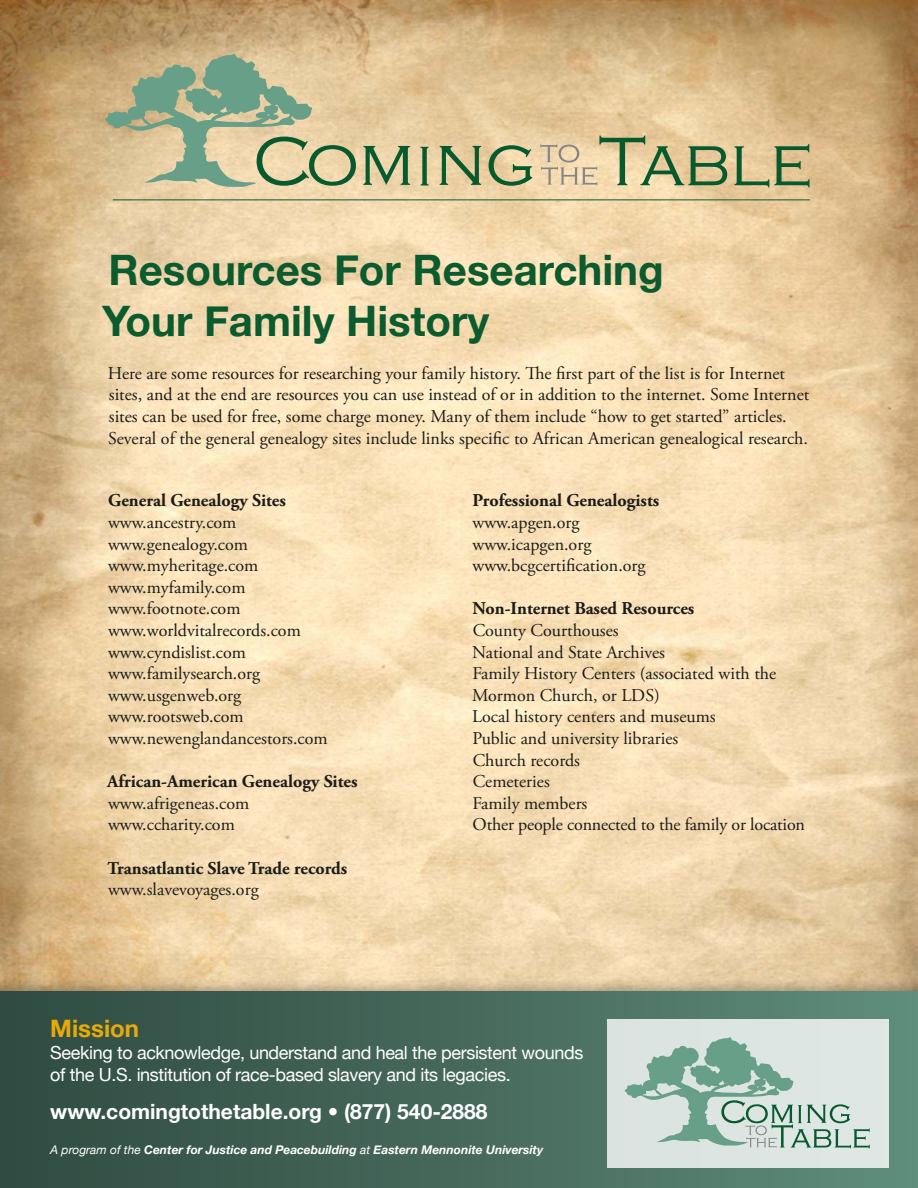
<style>
.page{position:relative;width:918px;height:1188px;background:#fff}
.page>*{position:absolute;margin:0;border:0;box-sizing:border-box;transform-origin:0 0}
.t1{font:700 42px/50.4px "Helvetica Neue";color:#0b5b2f}
.t2{font:700 24px "Helvetica Neue";color:#e7aa09}
.t3{font:700 21px "Helvetica Neue";color:#fff}
.t4{font:18px/21.6px "Adobe Garamond Pro";color:#1b1b19}
.t5{font:700 18px "Adobe Garamond Pro";color:#1b1b19}
.t6{font:18px/21.6px "Helvetica Neue";letter-spacing:-.02em;color:#fff}
.t7{font:italic 700 12px "Helvetica Neue";color:#fff}
.s1{font-weight:400}
</style>
<div class="page">
<img style="left:0;top:0;width:918px;height:975px">
<svg style="left:734px;top:144px;width:76px;height:43px;background:#aeac7e"></svg>
<svg style="left:421px;top:147px;width:8px;height:38px"></svg>
<svg style="left:363px;top:146px;width:47px;height:39px;background:#95a57b"></svg>
<svg style="left:440px;top:146px;width:41px;height:39px;background:#99a578"></svg>
<svg style="left:489px;top:145px;width:43px;height:41px;background:#a6ae81"></svg>
<svg style="left:540px;top:136px;width:187px;height:50px;background:#c2bb90"></svg>
<svg style="left:105px;top:54px;width:251px;height:133px;background:#b6b893"></svg>
<hr style="left:113px;top:199px;width:697px;height:1px;background:#0b5b2f">
<div style="left:0;top:975px;width:918px;height:213px;background:#1b1b19;opacity:.5"></div>
<img style="left:0;top:991px;width:918px;height:197px">
<div style="left:608px;top:1020px;width:281px;height:148px;background:#dde5e2"></div>
<svg style="left:625px;top:1037px;width:245px;height:112px"></svg>
<h1 class="t1" style="left:102px;top:249px;width:563px">Resources For Researching<br>Your Family History</h1>
<p class="t4" style="left:108px;top:364px;width:703px">Here are some resources for researching your family history. The first part of the list is for Internet sites, and at the end are resources you can use instead of or in addition to the internet. Some Internet sites can be used for free, some charge money. Many of them include “how to get started” articles.<br>Several of the general genealogy sites include links specific to African American genealogical research.</p>
<p class="t5" style="left:108px;top:494px;width:179px">General Genealogy Sites</p>
<p class="t4" style="left:108px;top:513px;width:221px">www.ancestry.com www.genealogy.com www.myheritage.com www.myfamily.com www.footnote.com www.worldvitalrecords.com www.cyndislist.com www.familysearch.org www.usgenweb.org www.rootsweb.com www.newenglandancestors.com</p>
<p class="t5" style="left:107px;top:774px;width:252px">African-American Genealogy Sites</p>
<p class="t4" style="left:108px;top:794px;width:143px">www.afrigeneas.com www.ccharity.com</p>
<p class="t5" style="left:107px;top:861px;width:241px">Transatlantic Slave Trade records</p>
<p class="t4" style="left:108px;top:880px;width:152px">www.slavevoyages.org</p>
<p class="t5" style="left:473px;top:494px;width:188px">Professional Genealogists</p>
<p class="t4" style="left:473px;top:513px;width:175px">www.apgen.org www.icapgen.org www.bcgcertification.org</p>
<p class="t5" style="left:473px;top:602px;width:223px">Non-Internet Based Resources</p>
<p class="t4" style="left:472px;top:621px;width:334px">County Courthouses<br>National and State Archives<br>Family History Centers (associated with the<br>Mormon Church, or LDS)<br>Local history centers and museums<br>Public and university libraries<br>Church records<br>Cemeteries<br>Family members<br>Other people connected to the family or location</p>
<h2 class="t2" style="left:50px;top:1020px;width:90px">Mission</h2>
<p class="t6" style="left:50px;top:1044px;width:535px">Seeking to acknowledge, understand and heal the persistent wounds of the U.S. institution of race-based slavery and its legacies.</p>
<p class="t3" style="left:50px;top:1104px;width:439px">www.comingtothetable.org <span class="s1">•</span> (877) 540-2888</p>
<p class="t7" style="left:50px;top:1145px;width:494px"><span class="s1">A program of the</span> Center for Justice and Peacebuilding <span class="s1">at</span> Eastern Mennonite University</p>
</div>
